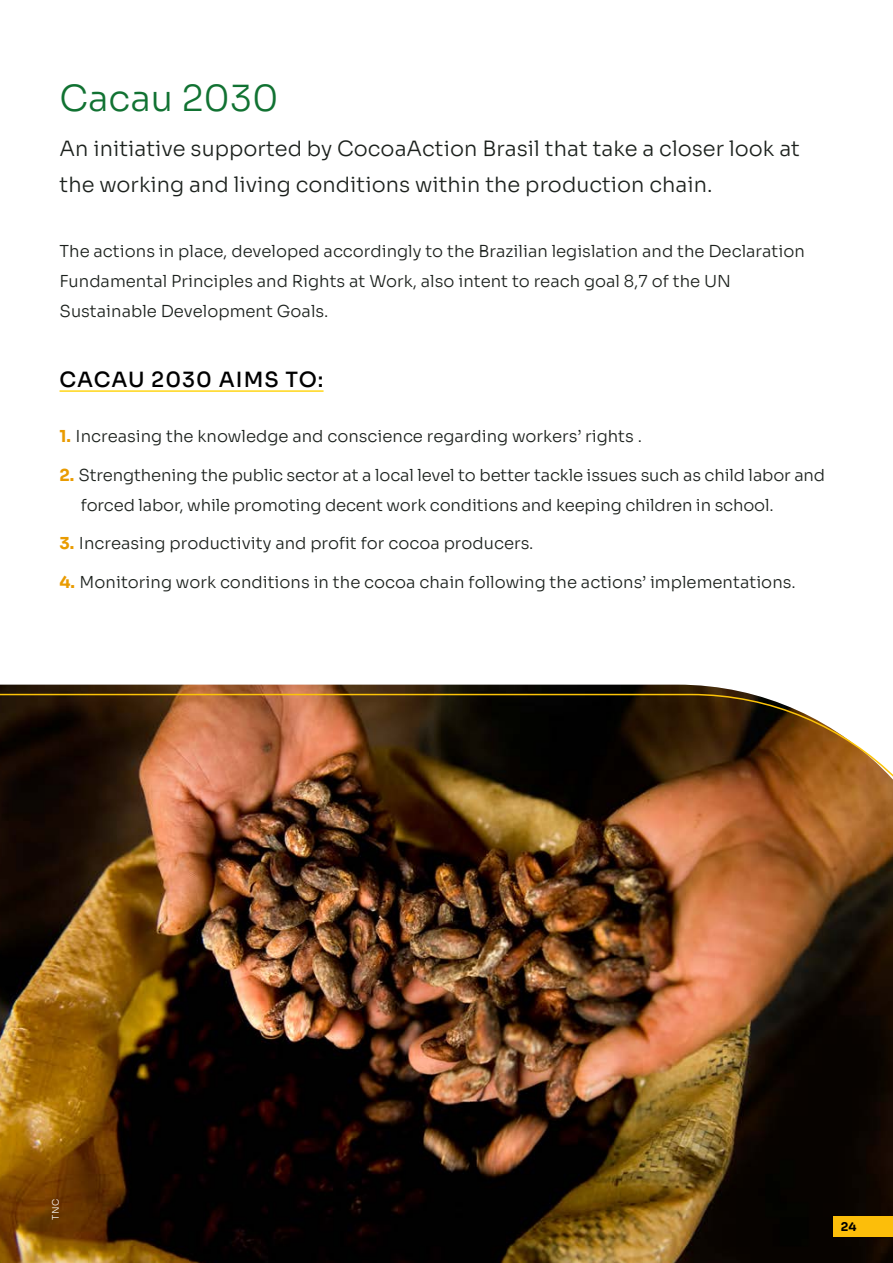
<style>
.page{position:relative;width:893px;height:1263px;background:#fff}
.page>*{position:absolute;margin:0;border:0;box-sizing:border-box;transform-origin:0 0}
.t1{font:300 36px "Sora";color:#117232}
.t2{font:300 21px/36px "Sora";color:#1c211d}
.t3{font:500 21px "Sora";letter-spacing:.05em;color:#000}
.t4{font:300 16.5px/30px "Sora";color:#1c211d}
.t5{font:12px "Sora";color:#000}
.t6{font:300 9px "Sora";color:#fff}
.s1{font-weight:400;color:#e99b00}
</style>
<div class="page">
<hr style="left:60px;top:390px;width:264px;height:2px;background:#ffd617">
<img style="left:0;top:693px;width:893px;height:570px">
<div style="left:833px;top:1216px;width:60px;height:20px;background:#fcbe0a"></div>
<h1 class="t1" style="left:60px;top:69px;width:220px">Cacau 2030</h1>
<p class="t2" style="left:60px;top:129px;width:742px">An initiative supported by CocoaAction Brasil that take a closer look at the working and living conditions within the production chain.</p>
<p class="t4" style="left:60px;top:235px;width:747px">The actions in place, developed accordingly to the Brazilian legislation and the Declaration<br>Fundamental Principles and Rights at Work, also intent to reach goal 8,7 of the UN<br>Sustainable Development Goals.</p>
<p class="t3" style="left:60px;top:362px;width:266px">CACAU 2030 AIMS TO:</p>
<p class="t4" style="left:60px;top:420px;width:584px"><span class="s1">1.</span> Increasing the knowledge and conscience regarding workers’ rights .</p>
<p class="t4" style="left:81px;top:458px;width:746px;text-indent:-21px"><span class="s1">2.</span> Strengthening the public sector at a local level to better tackle issues such as child labor and forced labor, while promoting decent work conditions and keeping children in school.</p>
<p class="t4" style="left:60px;top:527px;width:475px"><span class="s1">3.</span> Increasing productivity and profit for cocoa producers.</p>
<p class="t4" style="left:60px;top:565px;width:738px"><span class="s1">4.</span> Monitoring work conditions in the cocoa chain following the actions’ implementations.</p>
<p class="t6" style="left:48px;top:1220px;width:22px;rotate:-90deg">TNC</p>
<p class="t5" style="left:841px;top:1217px;width:17px">24</p>
</div>
